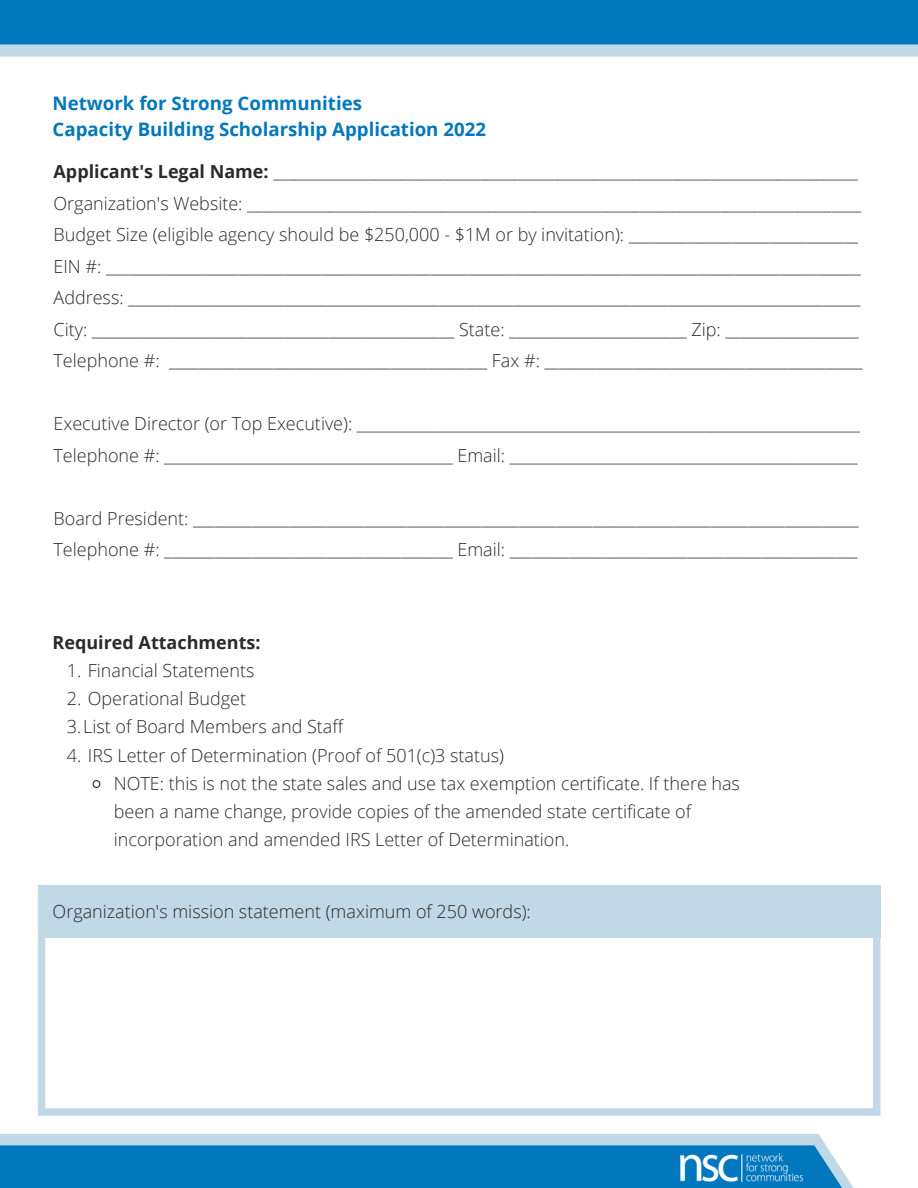
<style>
.page{position:relative;width:918px;height:1188px;background:#fff}
.page>*{position:absolute;margin:0;border:0;box-sizing:border-box;transform-origin:0 0}
.t1{font:700 18.75px/25.8px "Open Sans";color:#0177bd}
.t2{font:300 18px/31.5px "Open Sans";color:#2a2a2a}
.t3{font:700 18px "Open Sans";color:#2a2a2a}
.s1{font-weight:700}
</style>
<div class="page">
<svg style="left:0;top:44px;width:918px;height:13px;background:#bcd5e5"></svg>
<div style="left:0;top:0;width:918px;height:44px;background:#0177bd"></div>
<div style="left:0;top:1134px;width:826px;height:11px;background:#c1d8e6"></div>
<div style="left:0;top:1145px;width:854px;height:43px;background:#0177bd"></div>
<img style="left:681px;top:1153px;width:121px;height:28px">
<svg style="left:38px;top:938px;width:842px;height:178px"></svg>
<div style="left:38px;top:885px;width:842px;height:53px;background:#c1d8e6"></div>
<svg style="left:92px;top:780px;width:9px;height:8px"></svg>
<p class="t1" style="left:53px;top:90px;width:435px">Network for Strong Communities<br>Capacity Building Scholarship Application 2022</p>
<p class="t2" style="left:54px;top:156px;width:811px"><span class="s1">Applicant's Legal Name:</span> _______________________________________________________________________________ Organization's Website: ___________________________________________________________________________________ Budget Size (eligible agency should be $250,000 - $1M or by invitation): _______________________________ EIN #: ______________________________________________________________________________________________________ Address: ___________________________________________________________________________________________________ City: _________________________________________________ State: ________________________ Zip: __________________ Telephone #: ___________________________________________ Fax #: ___________________________________________</p>
<p class="t2" style="left:54px;top:408px;width:808px">Executive Director (or Top Executive): ____________________________________________________________________<br>Telephone #: _______________________________________ Email: _______________________________________________</p>
<p class="t2" style="left:54px;top:502px;width:807px">Board President: __________________________________________________________________________________________<br>Telephone #: _______________________________________ Email: _______________________________________________</p>
<p class="t3" style="left:53px;top:630px;width:209px">Required Attachments:</p>
<p class="t2" style="left:67px;top:654px;width:189px">1. Financial Statements</p>
<p class="t2" style="left:67px;top:684px;width:278px;line-height:28.2px">2. Operational Budget<br>3.List of Board Members and Staff</p>
<p class="t2" style="left:114px;top:740px;width:628px;line-height:28.2px;text-indent:-47px">4. IRS Letter of Determination (Proof of 501(c)3 status)<br>NOTE: this is not the state sales and use tax exemption certificate. If there has been a name change, provide copies of the amended state certificate of incorporation and amended IRS Letter of Determination.</p>
<p class="t2" style="left:53px;top:895px;width:480px">Organization's mission statement (maximum of 250 words):</p>
</div>
